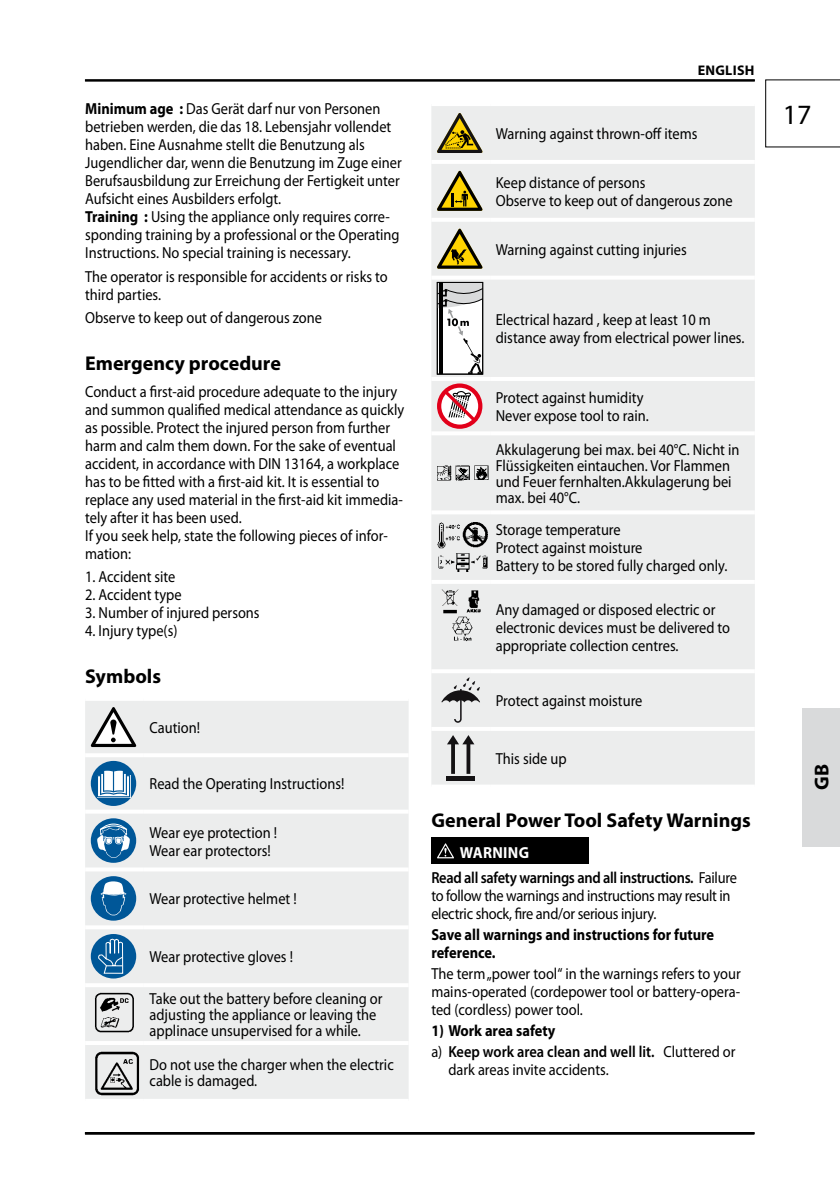
<style>
.page{position:relative;width:840px;height:1191px;background:#fff}
.page>*{position:absolute;margin:0;border:0;box-sizing:border-box;transform-origin:0 0}
.t1{font:28px "Myriad Pro";color:#000}
.t2{font:700 20px "Myriad Pro";color:#000}
.t3{font:16px/18px "Myriad Pro";color:#000;scale:.9 1}
.t4{font:16px/18px "Myriad Pro";letter-spacing:-.02em;color:#000;scale:.9 1}
.t5{font:600 16px/20.8px "Myriad Pro";color:#000;scale:.9 1}
.t6{font:600 16px/25px "Myriad Pro";letter-spacing:-.02em;color:#000;scale:.9 1}
.t7{font:700 16px/18px "Myriad Pro";color:#000;scale:.9 1}
.t8{font:700 14px "Myriad Pro";color:#000}
.s1{font-weight:700}
.s2{font-weight:700;color:#fff}
.s3{font-weight:400}
</style>
<div class="page">
<svg style="left:765px;top:79px;width:74px;height:69px"></svg>
<hr style="left:839px;top:708px;width:1px;height:138px;background:#d9dadb">
<div style="left:801px;top:708px;width:38px;height:138px;background:#d9dadb"></div>
<hr style="left:85px;top:79px;width:669px;height:2px;background:#000">
<hr style="left:85px;top:1132px;width:669px;height:2px;background:#000">
<div style="left:85px;top:701px;width:323px;height:397px;background:#eceded"></div>
<hr style="left:85px;top:753px;width:59px;height:4px;background:#fff">
<hr style="left:144px;top:753px;width:264px;height:4px;background:#fff">
<svg style="left:85px;top:809px;width:59px;height:4px"></svg>
<svg style="left:144px;top:809px;width:264px;height:4px"></svg>
<hr style="left:85px;top:867px;width:59px;height:4px;background:#fff">
<hr style="left:144px;top:867px;width:264px;height:4px;background:#fff">
<hr style="left:85px;top:925px;width:59px;height:4px;background:#fff">
<hr style="left:144px;top:925px;width:264px;height:4px;background:#fff">
<hr style="left:85px;top:983px;width:59px;height:4px;background:#fff">
<hr style="left:144px;top:983px;width:264px;height:4px;background:#fff">
<hr style="left:85px;top:1041px;width:59px;height:4px;background:#fff">
<hr style="left:144px;top:1041px;width:264px;height:4px;background:#fff">
<svg style="left:85px;top:1098px;width:59px;height:1px"></svg>
<svg style="left:144px;top:1098px;width:264px;height:1px"></svg>
<div style="left:91px;top:934px;width:45px;height:44px;background:#005798;border-radius:50%"></div>
<svg style="left:90px;top:701px;width:46px;height:273px"></svg>
<img style="left:91px;top:989px;width:46px;height:45px">
<img style="left:91px;top:1047px;width:53px;height:48px">
<div style="left:431px;top:106px;width:323px;height:678px;background:#eceded"></div>
<hr style="left:431px;top:160px;width:59px;height:4px;background:#fff">
<hr style="left:490px;top:160px;width:264px;height:4px;background:#fff">
<hr style="left:431px;top:218px;width:59px;height:4px;background:#fff">
<hr style="left:490px;top:218px;width:264px;height:4px;background:#fff">
<hr style="left:431px;top:276px;width:59px;height:4px;background:#fff">
<hr style="left:490px;top:276px;width:264px;height:4px;background:#fff">
<hr style="left:431px;top:377px;width:59px;height:4px;background:#fff">
<hr style="left:490px;top:377px;width:264px;height:4px;background:#fff">
<hr style="left:431px;top:431px;width:59px;height:4px;background:#fff">
<hr style="left:490px;top:431px;width:264px;height:4px;background:#fff">
<hr style="left:431px;top:510px;width:59px;height:4px;background:#fff">
<hr style="left:490px;top:510px;width:264px;height:4px;background:#fff">
<hr style="left:431px;top:580px;width:59px;height:4px;background:#fff">
<hr style="left:490px;top:580px;width:264px;height:4px;background:#fff">
<hr style="left:431px;top:669px;width:59px;height:4px;background:#fff">
<hr style="left:431px;top:727px;width:59px;height:4px;background:#fff">
<hr style="left:490px;top:727px;width:264px;height:4px;background:#fff">
<hr style="left:490px;top:669px;width:264px;height:4px;background:#fff">
<svg style="left:436px;top:113px;width:46px;height:40px"></svg>
<svg style="left:436px;top:171px;width:46px;height:40px"></svg>
<svg style="left:436px;top:229px;width:46px;height:40px"></svg>
<img style="left:450px;top:248px;width:17px;height:17px">
<svg style="left:436px;top:282px;width:47px;height:92px"></svg>
<div style="left:437px;top:282px;width:45px;height:92px;border:1px solid #000"></div>
<div style="left:437px;top:383px;width:45px;height:46px;background:#e2001a;border-radius:50%"></div>
<svg style="left:441px;top:387px;width:38px;height:38px"></svg>
<img style="left:437px;top:464px;width:52px;height:17px">
<img style="left:437px;top:522px;width:51px;height:50px">
<img style="left:437px;top:587px;width:47px;height:56px">
<svg style="left:441px;top:677px;width:39px;height:46px"></svg>
<svg style="left:446px;top:735px;width:28px;height:39px"></svg>
<hr style="left:446px;top:776px;width:29px;height:4px;background:#141214">
<div style="left:431px;top:837px;width:157px;height:26px;background:#000"></div>
<svg style="left:437px;top:843px;width:17px;height:15px"></svg>
<p class="t3" style="left:85px;top:99px;width:353px"><span class="s1">Minimum age :</span> Das Gerät darf nur von Personen betrieben werden, die das 18. Lebensjahr vollendet haben. Eine Ausnahme stellt die Benutzung als Jugendlicher dar, wenn die Benutzung im Zuge einer Berufsausbildung zur Erreichung der Fertigkeit unter Aufsicht eines Ausbilders erfolgt.<br><span class="s1">Training :</span> Using the appliance only requires corre&shy;sponding training by a professional or the Operating Instructions. No special training is necessary.</p>
<p class="t3" style="left:85px;top:267px;width:337px">The operator is responsible for accidents or risks to third parties.</p>
<p class="t3" style="left:85px;top:309px;width:264px">Observe to keep out of dangerous zone</p>
<p class="t2" style="left:85px;top:350px;width:197px">Emergency procedure</p>
<p class="t3" style="left:85px;top:382px;width:356px">Conduct a first-aid procedure adequate to the injury and summon qualified medical attendance as quickly as possible. Protect the injured person from further harm and calm them down. For the sake of eventual accident, in accordance with DIN 13164, a workplace has to be fitted with a first-aid kit. It is essential to replace any used material in the first-aid kit immedia&shy;tely after it has been used.<br>If you seek help, state the following pieces of infor&shy;mation:</p>
<p class="t3" style="left:85px;top:568px;width:102px">1. Accident site</p>
<p class="t3" style="left:85px;top:586px;width:109px">2. Accident type</p>
<p class="t3" style="left:85px;top:604px;width:195px">3. Number of injured persons</p>
<p class="t3" style="left:85px;top:622px;width:104px">4. Injury type(s)</p>
<p class="t2" style="left:85px;top:663px;width:77px">Symbols</p>
<p class="t3" style="left:149px;top:718px;width:58px">Caution!</p>
<p class="t3" style="left:149px;top:775px;width:218px">Read the Operating Instructions!</p>
<p class="t3" style="left:149px;top:823px;width:143px">Wear eye protection !<br>Wear ear protectors!</p>
<p class="t3" style="left:149px;top:889px;width:165px">Wear protective helmet !</p>
<p class="t3" style="left:149px;top:947px;width:161px">Wear protective gloves !</p>
<p class="t3" style="left:149px;top:990px;width:260px;line-height:16px">Take out the battery before cleaning or adjusting the appliance or leaving the applinace unsupervised for a while.</p>
<p class="t3" style="left:149px;top:1056px;width:273px;line-height:16px">Do not use the charger when the electric cable is damaged.</p>
<p class="t8" style="left:697px;top:61px;width:17px">English</p>
<p class="t3" style="left:495px;top:124px;width:225px">Warning against thrown-off items</p>
<p class="t3" style="left:495px;top:173px;width:264px">Keep distance of persons<br>Observe to keep out of dangerous zone</p>
<p class="t3" style="left:495px;top:240px;width:214px">Warning against cutting injuries</p>
<p class="t3" style="left:495px;top:311px;width:278px">Electrical hazard , keep at least 10 m distance away from electrical power lines.</p>
<p class="t3" style="left:495px;top:388px;width:171px">Protect against humidity<br>Never expose tool to rain.</p>
<p class="t3" style="left:495px;top:441px;width:272px;line-height:16px">Akkulagerung bei max. bei 40°C. Nicht in Flüssigkeiten eintauchen. Vor Flammen und Feuer fernhalten.Akkulagerung bei max. bei 40°C.</p>
<p class="t3" style="left:495px;top:520px;width:258px">Storage temperature<br>Protect against moisture<br>Battery to be stored fully charged only.</p>
<p class="t3" style="left:495px;top:600px;width:262px">Any damaged or disposed electric or electronic devices must be delivered to appropriate collection centres.</p>
<p class="t3" style="left:495px;top:691px;width:164px">Protect against moisture</p>
<p class="t3" style="left:495px;top:749px;width:80px">This side up</p>
<p class="t2" style="left:431px;top:807px;width:321px">General Power Tool Safety Warnings</p>
<p class="t6" style="left:431px;top:839px;width:341px;text-indent:28px"><span class="s2">Warning<br></span>Read all safety warnings and all instructions. <span class="s3">Failure</span></p>
<p class="t4" style="left:431px;top:886px;width:334px">to follow the warnings and instructions may result in electric shock, fire and/or serious injury.</p>
<p class="t7" style="left:431px;top:925px;width:315px">Save all warnings and instructions for future reference.</p>
<p class="t3" style="left:431px;top:964px;width:345px;text-align:justify">The term „power tool“ in the warnings refers to your mains-operated (cordepower tool or battery-opera&shy;ted (cordless) power tool.</p>
<p class="t5" style="left:431px;top:1019px;width:339px"><span class="s1">1) Work area safety<br></span><span class="s3">a)</span> Keep work area clean and well lit. <span class="s3">Cluttered or</span></p>
<p class="t3" style="left:448px;top:1060px;width:179px">dark areas invite accidents.</p>
<h1 class="t1" style="left:782px;top:97px;width:30px">17</h1>
<p class="t2" style="left:808px;top:790px;width:28px;rotate:-90deg">GB</p>
</div>
